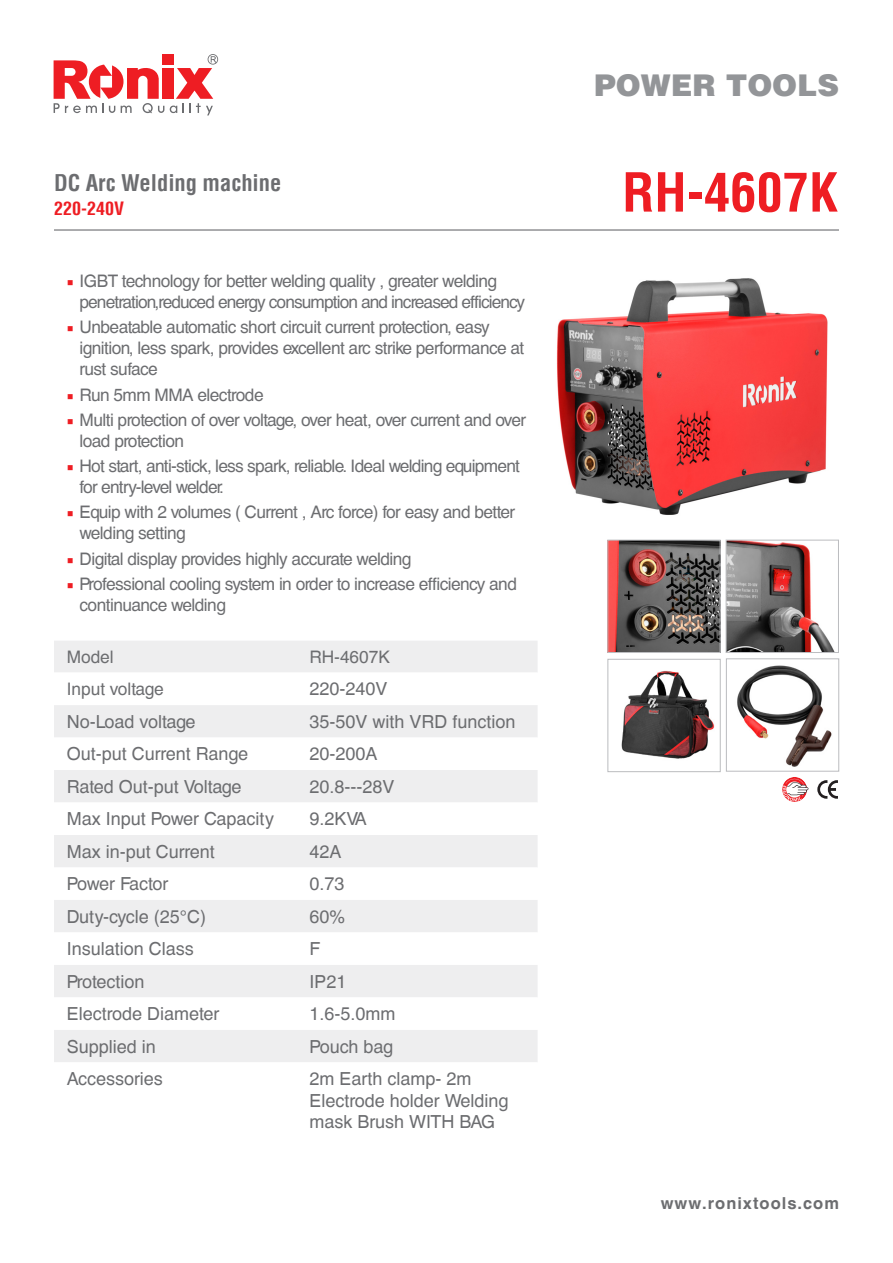
<style>
.page{position:relative;width:893px;height:1263px;background:#fff}
.page>*{position:absolute;margin:0;border:0;box-sizing:border-box;transform-origin:0 0}
.t1{font:700 condensed 52.5px "Helvetica LT";color:#ee1d23}
.t2{font:900 30px "Helvetica LT";color:#939598}
.t3{font:700 condensed 22.5px "Helvetica LT";color:#6c6d70}
.t4{font:18px/21.6px "Helvetica CE";color:#6c6d70}
.t5{font:18px "Helvetica CE";letter-spacing:-.03em;color:#6c6d70}
.t6{font:700 condensed 18px "Helvetica LT";color:#ee1d23}
.t7{font:17.25px/21px "Helvetica CE";letter-spacing:-.03em;color:#6c6d70}
.t8{font:17.25px/21px "Helvetica CE";letter-spacing:-.05em;color:#6c6d70}
.t9{font:17.25px "Helvetica CE";color:#6c6d70}
.t10{font:700 16.5px "Helvetica CE";letter-spacing:.06em;color:#6c6d70}
.s1{font-family:"Minion Pro";color:#ee1d23}
</style>
<div class="page">
<svg style="left:170px;top:54px;width:48px;height:61px"></svg>
<div style="left:162px;top:68px;width:11px;height:31px;background:#ee1d23"></div>
<svg style="left:54px;top:60px;width:110px;height:53px"></svg>
<div style="left:162px;top:54px;width:11px;height:11px;background:#ee1d23"></div>
<div style="left:54px;top:641px;width:484px;height:31px;background:#eeeeef"></div>
<svg style="left:54px;top:705px;width:484px;height:357px;fill:#eeeeef"></svg>
<hr style="left:54px;top:229px;width:785px;height:2px;background:#6c6d70">
<img style="left:556px;top:278px;width:272px;height:237px">
<img style="left:609px;top:542px;width:110px;height:109px">
<div style="left:607px;top:540px;width:114px;height:113px;border:1px solid #bcbdc0"></div>
<img style="left:728px;top:542px;width:106px;height:109px">
<div style="left:726px;top:540px;width:113px;height:113px;border:1px solid #bcbdc0"></div>
<img style="left:737px;top:665px;width:95px;height:102px">
<div style="left:726px;top:658px;width:113px;height:114px;border:1px solid #bcbdc0"></div>
<svg style="left:782px;top:777px;width:27px;height:25px"></svg>
<svg style="left:817px;top:780px;width:21px;height:19px"></svg>
<img style="left:621px;top:670px;width:94px;height:89px">
<div style="left:607px;top:659px;width:114px;height:113px;border:1px solid #bcbdc0"></div>
<p class="t3" style="left:54px;top:169px;width:229px">DC Arc Welding machine</p>
<p class="t6" style="left:54px;top:197px;width:72px">220-240V</p>
<p class="t8" style="left:80px;top:271px;width:447px;text-indent:-13px"><span class="s1">■</span> IGBT technology for better welding quality , greater welding penetration,reduced energy consumption and increased efficiency</p>
<p class="t7" style="left:80px;top:317px;width:446px;text-indent:-13px"><span class="s1">■</span> Unbeatable automatic short circuit current protection, easy ignition, less spark, provides excellent arc strike performance at rust suface</p>
<p class="t7" style="left:67px;top:384px;width:198px"><span class="s1">■</span> Run 5mm MMA electrode</p>
<p class="t7" style="left:80px;top:409px;width:448px;text-indent:-13px"><span class="s1">■</span> Multi protection of over voltage, over heat, over current and over load protection</p>
<p class="t7" style="left:80px;top:456px;width:442px;text-indent:-13px"><span class="s1">■</span> Hot start, anti-stick, less spark, reliable. Ideal welding equipment for entry-level welder.</p>
<p class="t7" style="left:80px;top:502px;width:437px;text-indent:-13px"><span class="s1">■</span> Equip with 2 volumes ( Current , Arc force) for easy and better welding setting</p>
<p class="t7" style="left:67px;top:548px;width:346px"><span class="s1">■</span> Digital display provides highly accurate welding</p>
<p class="t7" style="left:80px;top:573px;width:439px;text-indent:-13px"><span class="s1">■</span> Professional cooling system in order to increase efficiency and continuance welding</p>
<p class="t7" style="left:67px;top:646px;width:48px">Model</p>
<p class="t7" style="left:309px;top:646px;width:82px">RH-4607K</p>
<p class="t9" style="left:67px;top:679px;width:98px">Input voltage</p>
<p class="t4" style="left:309px;top:678px;width:80px">220-240V</p>
<p class="t4" style="left:67px;top:711px;width:130px">No-Load voltage</p>
<p class="t4" style="left:309px;top:711px;width:208px">35-50V with VRD function</p>
<p class="t4" style="left:67px;top:743px;width:183px">Out-put Current Range</p>
<p class="t4" style="left:309px;top:743px;width:70px">20-200A</p>
<p class="t4" style="left:67px;top:776px;width:176px">Rated Out-put Voltage</p>
<p class="t4" style="left:309px;top:776px;width:87px">20.8---28V</p>
<p class="t4" style="left:67px;top:808px;width:209px">Max Input Power Capacity</p>
<p class="t4" style="left:309px;top:808px;width:59px">9.2KVA</p>
<p class="t4" style="left:67px;top:841px;width:150px">Max in-put Current</p>
<p class="t4" style="left:309px;top:841px;width:34px">42A</p>
<p class="t5" style="left:67px;top:873px;width:103px">Power Factor</p>
<p class="t4" style="left:309px;top:873px;width:37px">0.73</p>
<p class="t4" style="left:67px;top:906px;width:141px">Duty-cycle (25°C)</p>
<p class="t4" style="left:309px;top:906px;width:38px">60%</p>
<p class="t4" style="left:67px;top:938px;width:129px">Insulation Class</p>
<p class="t4" style="left:309px;top:938px;width:12px">F</p>
<p class="t4" style="left:67px;top:971px;width:79px">Protection</p>
<p class="t4" style="left:309px;top:971px;width:39px">IP21</p>
<p class="t4" style="left:67px;top:1003px;width:154px">Electrode Diameter</p>
<p class="t4" style="left:309px;top:1003px;width:88px">1.6-5.0mm</p>
<p class="t4" style="left:67px;top:1036px;width:91px">Supplied in</p>
<p class="t4" style="left:309px;top:1036px;width:85px">Pouch bag</p>
<p class="t4" style="left:67px;top:1068px;width:98px">Accessories</p>
<p class="t4" style="left:309px;top:1068px;width:164px">2m Earth clamp- 2m</p>
<p class="t4" style="left:309px;top:1090px;width:201px">Electrode holder Welding mask Brush WITH BAG</p>
<h2 class="t2" style="left:594px;top:65px;width:246px">POWER TOOLS</h2>
<p class="t1" style="left:622px;top:160px;width:217px">RH-4607K</p>
<p class="t10" style="left:661px;top:1193px;width:180px">www.ronixtools.com</p>
</div>
